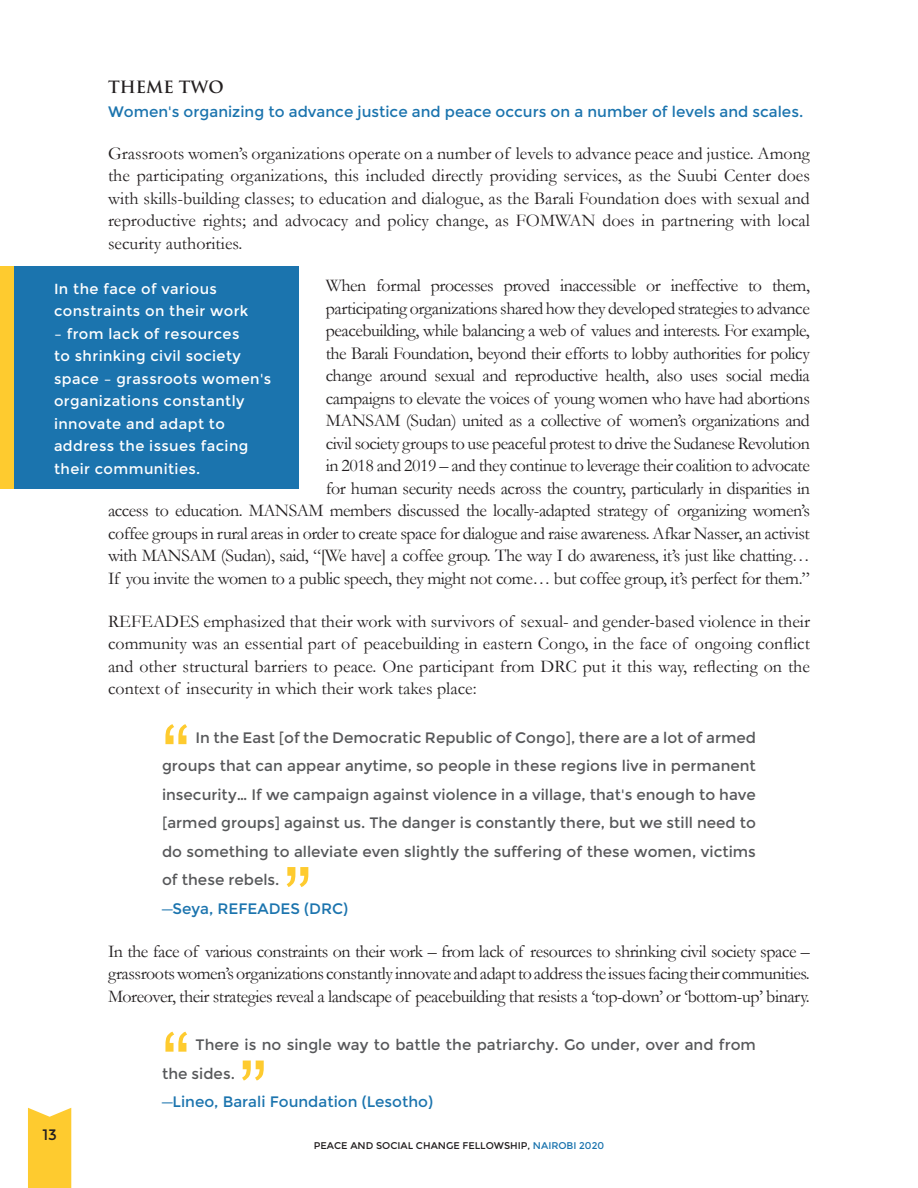
<style>
.page{position:relative;width:918px;height:1188px;background:#fff}
.page>*{position:absolute;margin:0;border:0;box-sizing:border-box;transform-origin:0 0}
.Quotes{font:85.5px "Arial";color:#fecb2f}
.Quotes-2{font:21px/28.5px "NATS";color:#57585a;text-align:justify}
.theme_orange{font:21px "NATS";color:#1b74ae}
.Quotes-3{font:21px "NATS";color:#1b74ae}
.t1{font:21px "NATS";color:#231f20}
.Quote_2{font:20.25px/22.5px "NATS";letter-spacing:.02em;color:#fff}
.Body_Copy{font:18px/22.5px "Garamond";letter-spacing:-.025em;color:#231f20;text-align:justify}
.Theme_Header{font:700 16.5px "Trajan Pro";color:#231f20}
.t2{font:13.5px "NATS";color:#231f20}
.s1{font-family:"Garamond"}
.s2{color:#1b74ae}
</style>
<div class="page">
<div style="left:28px;top:1108px;width:43px;height:80px;background:#fecb2f"></div>
<div style="left:0;top:267px;width:299px;height:222px;background:#1b74ae"></div>
<div style="left:0;top:267px;width:14px;height:222px;background:#fecb2f"></div>
<p class="Theme_Header" style="left:108px;top:77px;width:117px">THEME TWO</p>
<p class="theme_orange" style="left:108px;top:97px;width:697px">Women's organizing to advance justice and peace occurs on a number of levels and scales.</p>
<p class="Body_Copy" style="left:108px;top:141px;width:704px">Grassroots women’s organizations operate on a number of levels to advance peace and justice. Among the participating organizations, this included directly providing services, as the Suubi Center does with skills-building classes; to education and dialogue, as the Barali Foundation does with sexual and reproductive rights; and advocacy and policy change, as FOMWAN does in partnering with local security authorities.</p>
<p class="Body_Copy" style="left:108px;top:274px;width:703px;text-align:right">When formal processes proved inaccessible or ineffective to them,<br>participating organizations shared how they developed strategies to advance<br>peacebuilding, while balancing a web of values and interests. For example,<br>the Barali Foundation, beyond their efforts to lobby authorities for policy<br>change around sexual and reproductive health, also uses social media<br>campaigns to elevate the voices of young women who have had abortions<br>MANSAM (Sudan) united as a collective of women’s organizations and<br>civil society groups to use peaceful protest to drive the Sudanese Revolution<br>in 2018 and 2019 – and they continue to leverage their coalition to advocate<br>for human security needs across the country, particularly in disparities in<br>access to education. MANSAM members discussed the locally-adapted strategy of organizing women’s coffee groups in rural areas in order to create space for dialogue and raise awareness. Afkar Nasser, an activist with MANSAM (Sudan), said, “[We have] a coffee group. The way I do awareness, it’s just like chatting… If you invite the women to a public speech, they might not come… but coffee group, it’s perfect for them.”</p>
<p class="Body_Copy" style="left:108px;top:609px;width:704px">REFEADES emphasized that their work with survivors of sexual- and gender-based violence in their community was an essential part of peacebuilding in eastern Congo, in the face of ongoing conflict and other structural barriers to peace. One participant from DRC put it this way, reflecting on the context of insecurity in which their work takes place:</p>
<p class="Quotes" style="left:162px;top:700px;width:30px">“</p>
<p class="Quote_2" style="left:54px;top:275px;width:196px">In the face of various constraints on their work</p>
<p class="Quote_2" style="left:54px;top:320px;width:219px">– from lack of resources<br>to shrinking civil society space – grassroots women's organizations constantly innovate and adapt to address the issues facing their communities.</p>
<p class="Quotes-2" style="left:162px;top:721px;width:596px;text-indent:34px">In the East [of the Democratic Republic of Congo], there are a lot of armed groups that can appear anytime, so people in these regions live in permanent insecurity… If we campaign against violence in a village, that's enough to have [armed groups] against us. The danger is constantly there, but we still need to do something to alleviate even slightly the suffering of these women, victims of these rebels.</p>
<p class="Quotes" style="left:284px;top:843px;width:30px">”</p>
<p class="Quotes-3" style="left:162px;top:894px;width:188px"><span class="s1">–</span>Seya, REFEADES (DRC)</p>
<p class="Body_Copy" style="left:108px;top:939px;width:703px">In the face of various constraints on their work – from lack of resources to shrinking civil society space – grassroots women’s organizations constantly innovate and adapt to address the issues facing their communities.<br>Moreover, their strategies reveal a landscape of peacebuilding that resists a ‘top-down’ or ‘bottom-up’ binary.</p>
<p class="Quotes" style="left:162px;top:1008px;width:30px">“</p>
<p class="Quotes-2" style="left:162px;top:1029px;width:595px;text-indent:34px">There is no single way to battle the patriarchy. Go under, over and from the sides.</p>
<p class="Quotes" style="left:239px;top:1036px;width:30px">”</p>
<p class="Quotes-3" style="left:162px;top:1088px;width:273px"><span class="s1">–</span>Lineo, Barali Foundation (Lesotho)</p>
<p class="t1" style="left:42px;top:1120px;width:16px">13</p>
<p class="t2" style="left:314px;top:1136px;width:292px">PEACE AND SOCIAL CHANGE FELLOWSHIP, <span class="s2">NAIROBI 2020</span></p>
</div>
